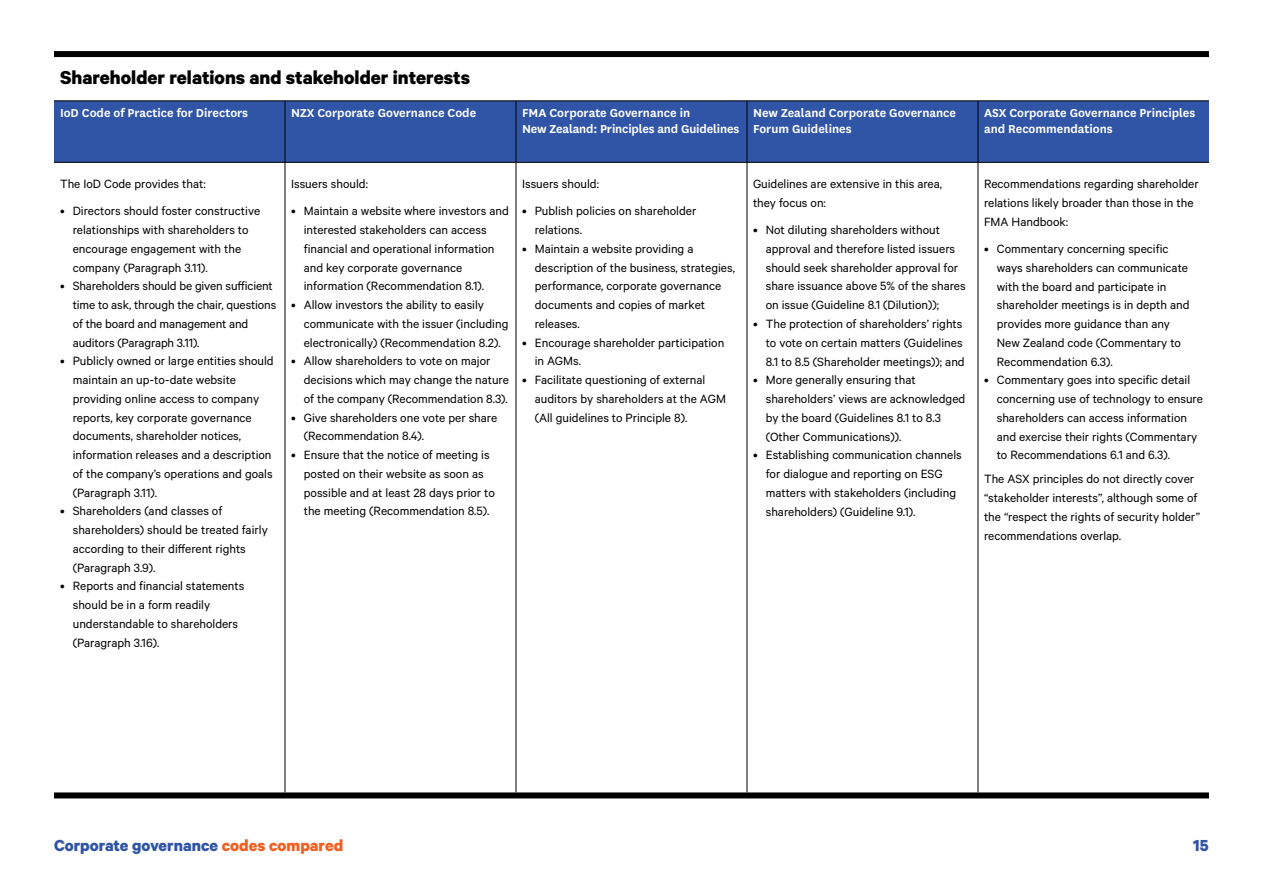
<style>
.page{position:relative;width:1263px;height:893px;background:#fff}
.page>*{position:absolute;margin:0;border:0;box-sizing:border-box;transform-origin:0 0}
.t1{font:700 21px "Calibre";color:#000}
.t2{font:700 18px "Calibre";color:#3155a6}
.t3{font:13.5px/18.8px "Calibre";color:#000}
.t4{font:600 13.5px/16.2px "National";color:#fff}
.s1{color:#f15f22}
</style>
<div class="page">
<div style="left:54px;top:102px;width:1155px;height:60px;background:#3155a6"></div>
<hr style="left:285px;top:163px;width:1px;height:629px;background:#000">
<hr style="left:516px;top:163px;width:1px;height:629px;background:#000">
<hr style="left:747px;top:163px;width:1px;height:629px;background:#000">
<hr style="left:978px;top:163px;width:1px;height:629px;background:#000">
<hr style="left:285px;top:101px;width:1px;height:61px;background:#000">
<hr style="left:516px;top:101px;width:1px;height:61px;background:#000">
<hr style="left:747px;top:101px;width:1px;height:61px;background:#000">
<hr style="left:978px;top:101px;width:1px;height:61px;background:#000">
<hr style="left:54px;top:162px;width:231px;height:1px;background:#000">
<hr style="left:285px;top:162px;width:231px;height:1px;background:#000">
<hr style="left:516px;top:162px;width:231px;height:1px;background:#000">
<hr style="left:747px;top:162px;width:231px;height:1px;background:#000">
<hr style="left:978px;top:162px;width:231px;height:1px;background:#000">
<div style="left:54px;top:51px;width:231px;height:6px;background:#000"></div>
<div style="left:285px;top:51px;width:231px;height:6px;background:#000"></div>
<div style="left:516px;top:51px;width:231px;height:6px;background:#000"></div>
<div style="left:747px;top:51px;width:231px;height:6px;background:#000"></div>
<div style="left:978px;top:51px;width:231px;height:6px;background:#000"></div>
<hr style="left:54px;top:101px;width:231px;height:1px;background:#000">
<hr style="left:285px;top:101px;width:231px;height:1px;background:#000">
<hr style="left:516px;top:101px;width:231px;height:1px;background:#000">
<hr style="left:747px;top:101px;width:231px;height:1px;background:#000">
<hr style="left:978px;top:101px;width:231px;height:1px;background:#000">
<div style="left:54px;top:792px;width:231px;height:6px;background:#000"></div>
<div style="left:285px;top:792px;width:231px;height:6px;background:#000"></div>
<div style="left:516px;top:792px;width:231px;height:6px;background:#000"></div>
<div style="left:747px;top:792px;width:231px;height:6px;background:#000"></div>
<div style="left:978px;top:792px;width:231px;height:6px;background:#000"></div>
<h1 class="t1" style="left:60px;top:65px;width:412px">Shareholder relations and stakeholder interests</h1>
<p class="t4" style="left:60px;top:104px;width:190px">IoD Code of Practice for Directors</p>
<p class="t4" style="left:291px;top:104px;width:187px">NZX Corporate Governance Code</p>
<p class="t4" style="left:522px;top:104px;width:219px">FMA Corporate Governance in<br>New Zealand: Principles and Guidelines</p>
<p class="t4" style="left:753px;top:104px;width:205px">New Zealand Corporate Governance<br>Forum Guidelines</p>
<p class="t4" style="left:984px;top:104px;width:213px">ASX Corporate Governance Principles and Recommendations</p>
<p class="t3" style="left:60px;top:174px;width:147px">The IoD Code provides that:</p>
<p class="t3" style="left:73px;top:201px;width:189px;text-indent:-13px">• Directors should foster constructive relationships with shareholders to encourage engagement with the company (Paragraph 3.11).</p>
<p class="t3" style="left:73px;top:276px;width:205px;text-indent:-13px">• Shareholders should be given sufficient time to ask, through the chair, questions of the board and management and auditors (Paragraph 3.11).</p>
<p class="t3" style="left:73px;top:351px;width:202px;text-indent:-13px">• Publicly owned or large entities should maintain an up-to-date website providing online access to company reports, key corporate governance documents, shareholder notices, information releases and a description of the company’s operations and goals (Paragraph 3.11).</p>
<p class="t3" style="left:73px;top:501px;width:197px;text-indent:-13px">• Shareholders (and classes of shareholders) should be treated fairly according to their different rights (Paragraph 3.9).</p>
<p class="t3" style="left:73px;top:576px;width:173px;text-indent:-13px">• Reports and financial statements should be in a form readily understandable to shareholders (Paragraph 3.16).</p>
<p class="t3" style="left:291px;top:174px;width:78px">Issuers should:</p>
<p class="t3" style="left:304px;top:201px;width:207px;text-indent:-13px">• Maintain a website where investors and interested stakeholders can access financial and operational information and key corporate governance information (Recommendation 8.1).</p>
<p class="t3" style="left:304px;top:295px;width:206px;text-indent:-13px">• Allow investors the ability to easily communicate with the issuer (including electronically) (Recommendation 8.2).</p>
<p class="t3" style="left:304px;top:351px;width:207px;text-indent:-13px">• Allow shareholders to vote on major decisions which may change the nature of the company (Recommendation 8.3).</p>
<p class="t3" style="left:304px;top:408px;width:195px;text-indent:-13px">• Give shareholders one vote per share (Recommendation 8.4).</p>
<p class="t3" style="left:304px;top:445px;width:193px;text-indent:-13px">• Ensure that the notice of meeting is posted on their website as soon as possible and at least 28 days prior to the meeting (Recommendation 8.5).</p>
<p class="t3" style="left:522px;top:174px;width:78px">Issuers should:</p>
<p class="t3" style="left:535px;top:201px;width:163px;text-indent:-13px">• Publish policies on shareholder relations.</p>
<p class="t3" style="left:535px;top:239px;width:202px;text-indent:-13px">• Maintain a website providing a description of the business, strategies, performance, corporate governance documents and copies of market releases.</p>
<p class="t3" style="left:535px;top:333px;width:191px;text-indent:-13px">• Encourage shareholder participation in AGMs.</p>
<p class="t3" style="left:535px;top:370px;width:193px;text-indent:-13px">• Facilitate questioning of external auditors by shareholders at the AGM (All guidelines to Principle 8).</p>
<p class="t3" style="left:753px;top:174px;width:191px">Guidelines are extensive in this area, they focus on:</p>
<p class="t3" style="left:766px;top:220px;width:201px;text-indent:-13px">• Not diluting shareholders without approval and therefore listed issuers should seek shareholder approval for share issuance above 5% of the shares on issue (Guideline 8.1 (Dilution));</p>
<p class="t3" style="left:766px;top:314px;width:200px;text-indent:-13px">• The protection of shareholders’ rights to vote on certain matters (Guidelines<br>8.1 to 8.5 (Shareholder meetings)); and</p>
<p class="t3" style="left:766px;top:370px;width:201px;text-indent:-13px">• More generally ensuring that shareholders’ views are acknowledged by the board (Guidelines 8.1 to 8.3 (Other Communications)).</p>
<p class="t3" style="left:766px;top:445px;width:198px;text-indent:-13px">• Establishing communication channels for dialogue and reporting on ESG matters with stakeholders (including shareholders) (Guideline 9.1).</p>
<p class="t3" style="left:984px;top:174px;width:216px">Recommendations regarding shareholder relations likely broader than those in the<br>FMA Handbook:</p>
<p class="t3" style="left:997px;top:239px;width:194px;text-indent:-13px">• Commentary concerning specific ways shareholders can communicate with the board and participate in shareholder meetings is in depth and provides more guidance than any<br>New Zealand code (Commentary to<br>Recommendation 6.3).</p>
<p class="t3" style="left:997px;top:370px;width:208px;text-indent:-13px">• Commentary goes into specific detail concerning use of technology to ensure shareholders can access information and exercise their rights (Commentary to Recommendations 6.1 and 6.3).</p>
<p class="t3" style="left:984px;top:469px;width:218px">The ASX principles do not directly cover “stakeholder interests”, although some of the “respect the rights of security holder” recommendations overlap.</p>
<h2 class="t2" style="left:54px;top:834px;width:291px">Corporate governance <span class="s1">codes compared</span></h2>
<h2 class="t2" style="left:1193px;top:834px;width:17px">15</h2>
</div>
